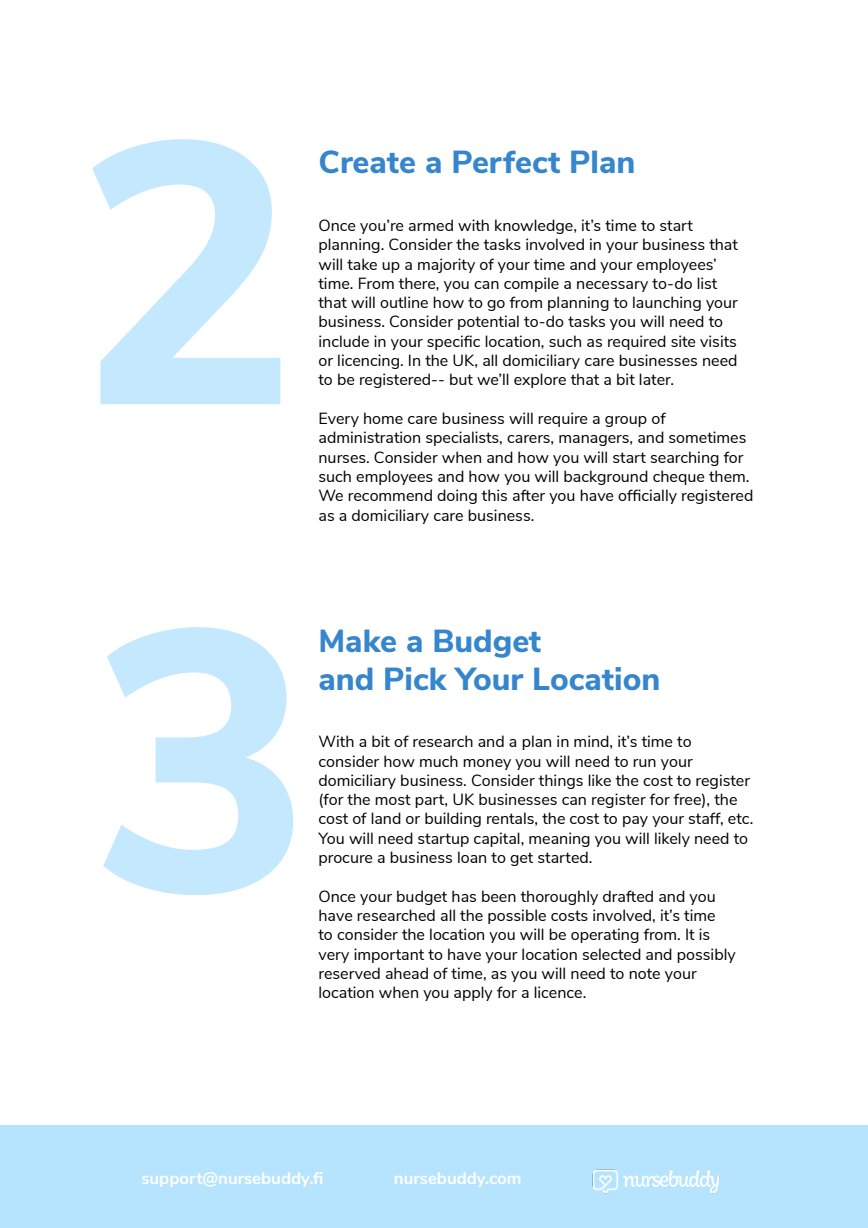
<style>
.page{position:relative;width:868px;height:1228px;background:#fff}
.page>*{position:absolute;margin:0;border:0;box-sizing:border-box;transform-origin:0 0}
.t1{font:800 371px/487.9px "Nunito Sans";color:#b6e4ff}
.t2{font:800 31.85px "Nunito Sans";color:#3686cd}
.t3{font:700 16.8px "Nunito Sans";color:#fff}
.t4{font:16.1px/19.3px "Nunito Sans";color:#000}
</style>
<div class="page">
<div style="left:0;top:1126px;width:868px;height:102px;background:#b6e4ff"></div>
<img style="left:592px;top:1169px;width:128px;height:25px">
<h1 class="t1" style="left:76px;top:11px;width:239px">2<br>3</h1>
<p class="t2" style="left:318px;top:139px;width:318px">Create a Perfect Plan</p>
<p class="t4" style="left:318px;top:215px;width:421px">Once you’re armed with knowledge, it’s time to start planning. Consider the tasks involved in your business that will take up a majority of your time and your employees’ time. From there, you can compile a necessary to-do list that will outline how to go from planning to launching your business. Consider potential to-do tasks you will need to include in your specific location, such as required site visits or licencing. In the UK, all domiciliary care businesses need to be registered-- but we’ll explore that a bit later.</p>
<p class="t4" style="left:318px;top:408px;width:436px">Every home care business will require a group of administration specialists, carers, managers, and sometimes nurses. Consider when and how you will start searching for such employees and how you will background cheque them.<br>We recommend doing this after you have officially registered as a domiciliary care business.</p>
<p class="t2" style="left:318px;top:617px;width:224px">Make a Budget</p>
<p class="t2" style="left:318px;top:655px;width:343px">and Pick Your Location</p>
<p class="t4" style="left:318px;top:731px;width:436px">With a bit of research and a plan in mind, it’s time to consider how much money you will need to run your domiciliary business. Consider things like the cost to register (for the most part, UK businesses can register for free), the cost of land or building rentals, the cost to pay your staff, etc.<br>You will need startup capital, meaning you will likely need to procure a business loan to get started.</p>
<p class="t4" style="left:318px;top:885px;width:419px">Once your budget has been thoroughly drafted and you have researched all the possible costs involved, it’s time<br>to consider the location you will be operating from. It is very important to have your location selected and possibly reserved ahead of time, as you will need to note your location when you apply for a licence.</p>
<p class="t3" style="left:141px;top:1166px;width:184px">support@nursebuddy.fi</p>
<p class="t3" style="left:394px;top:1166px;width:129px">nursebuddy.com</p>
</div>
